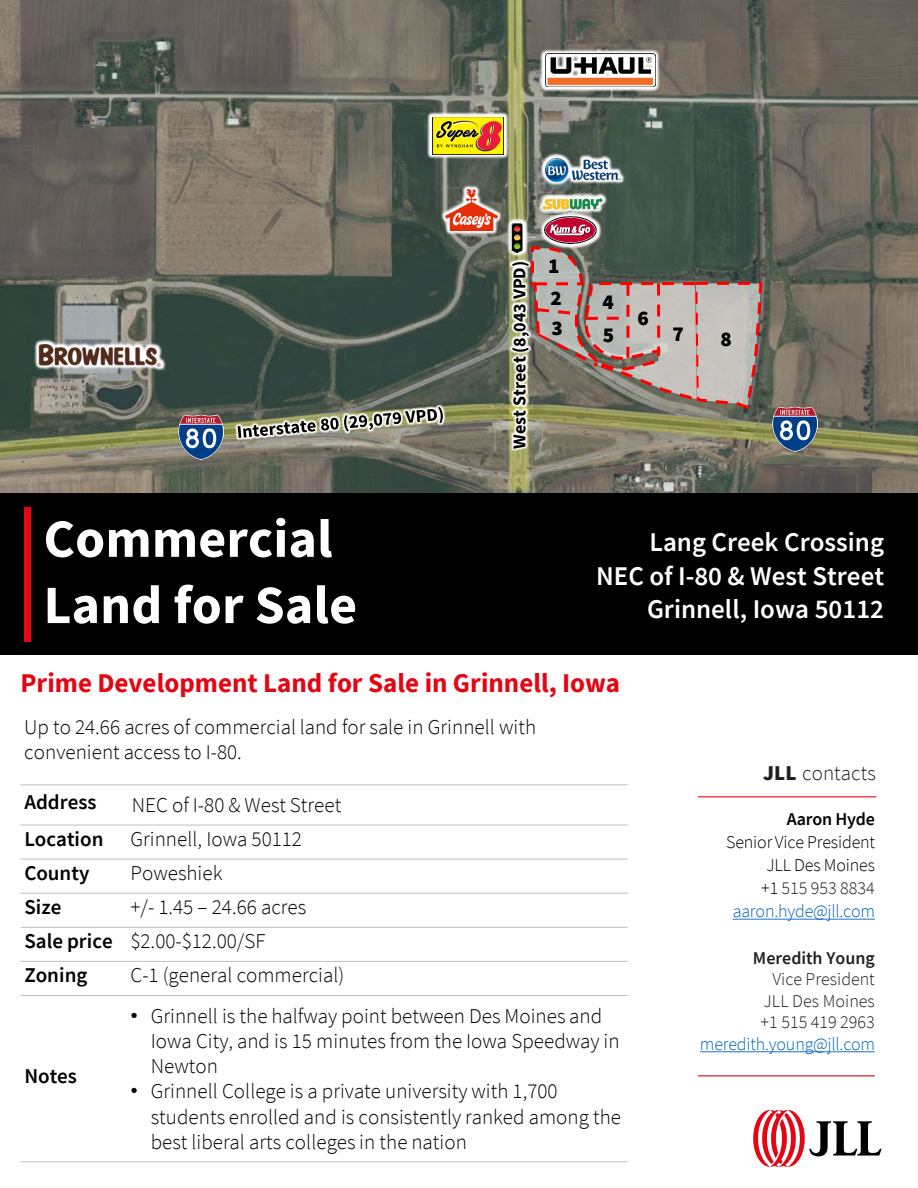
<style>
.page{position:relative;width:918px;height:1188px;background:#fff}
.page>*{position:absolute;margin:0;border:0;box-sizing:border-box;transform-origin:0 0}
.t1{font:700 54px "Source Sans Pro";letter-spacing:.005em;color:#fff}
.t2{font:600 27px "Source Sans Pro";color:#fff}
.t3{font:700 27px "Source Sans Pro";color:#e30613}
.t4{font:300 21px/25.2px "Source Sans Pro";color:#000}
.t5{font:600 21px "Source Sans Pro";color:#000}
.t6{font:300 21px "Source Sans Pro";letter-spacing:.005em;color:#231f20}
.t7{font:900 21px "Source Sans Pro";color:#000}
.t8{font:300 18px "Source Sans Pro";color:#221f1f}
.t9{font:300 18px "Source Sans Pro";letter-spacing:-.01em;color:#0462c1}
.t10{font:300 18px "Source Sans Pro";letter-spacing:-.01em;color:#000}
.t11{font:700 18px "Source Sans Pro";color:#000}
.t12{font:600 18px "Source Sans Pro";color:#221f1f}
.t13{font:600 18px "Source Sans Pro";letter-spacing:-.01em;color:#000}
.s1{font-family:"Arial";font-weight:400}
.s2{font-weight:900}
.s3{color:#000}
</style>
<div class="page">
<img style="left:0;top:0;width:918px;height:494px">
<hr style="left:21px;top:825px;width:607px;height:1px;background:#bfbfbf">
<hr style="left:21px;top:859px;width:607px;height:1px;background:#bfbfbf">
<hr style="left:21px;top:893px;width:607px;height:1px;background:#bfbfbf">
<hr style="left:21px;top:927px;width:607px;height:1px;background:#bfbfbf">
<hr style="left:21px;top:961px;width:607px;height:1px;background:#bfbfbf">
<hr style="left:21px;top:995px;width:607px;height:1px;background:#bfbfbf">
<hr style="left:21px;top:785px;width:607px;height:1px;background:#bfbfbf">
<hr style="left:21px;top:1162px;width:607px;height:1px;background:#bfbfbf">
<svg style="left:733px;top:919px;width:142px;height:1px"></svg>
<svg style="left:700px;top:1051px;width:175px;height:1px"></svg>
<hr style="left:698px;top:796px;width:178px;height:1px;background:#e30613">
<hr style="left:698px;top:1075px;width:177px;height:1px;background:#e30613">
<svg style="left:753px;top:1110px;width:129px;height:57px"></svg>
<div style="left:0;top:494px;width:918px;height:161px;background:#000"></div>
<div style="left:24px;top:507px;width:6px;height:135px;background:#e30613"></div>
<img style="left:32px;top:334px;width:135px;height:38px">
<img style="left:38px;top:341px;width:123px;height:25px">
<img style="left:426px;top:111px;width:81px;height:49px">
<img style="left:432px;top:117px;width:72px;height:37px">
<img style="left:439px;top:184px;width:65px;height:53px">
<img style="left:445px;top:190px;width:53px;height:40px">
<svg style="left:0;top:404px;width:918px;height:53px;background:#73755a"></svg>
<img style="left:178px;top:414px;width:42px;height:45px">
<img style="left:772px;top:406px;width:45px;height:45px">
<svg style="left:507px;top:0;width:257px;height:491px;background:#7c7a6e"></svg>
<img style="left:499px;top:246px;width:46px;height:218px">
<img style="left:501px;top:217px;width:31px;height:42px">
<img style="left:508px;top:223px;width:17px;height:29px">
<img style="left:220px;top:392px;width:241px;height:67px">
<svg style="left:238px;top:407px;width:205px;height:31px;background:#87897b"></svg>
<p class="t1" style="left:44px;top:502px;width:291px">Commercial</p>
<p class="t1" style="left:44px;top:569px;width:315px">Land for Sale</p>
<p class="t11" style="left:507px;top:449px;width:189px;rotate:-90deg">West Street (8,043 VPD)</p>
<p class="t7" style="left:548px;top:252px;width:13px">1</p>
<p class="t7" style="left:551px;top:283px;width:13px">2</p>
<p class="t7" style="left:551px;top:313px;width:13px">3</p>
<p class="t7" style="left:602px;top:288px;width:13px">4</p>
<p class="t7" style="left:637px;top:304px;width:13px">6</p>
<p class="t7" style="left:672px;top:319px;width:13px">7</p>
<p class="t7" style="left:603px;top:320px;width:13px">5</p>
<p class="t7" style="left:720px;top:324px;width:13px">8</p>
<p class="t2" style="left:650px;top:524px;width:236px">Lang Creek Crossing</p>
<p class="t2" style="left:596px;top:558px;width:289px">NEC of I-80 &amp; West Street</p>
<p class="t2" style="left:647px;top:592px;width:239px">Grinnell, Iowa 50112</p>
<p class="t3" style="left:21px;top:665px;width:601px">Prime Development Land for Sale in Grinnell, Iowa</p>
<p class="t4" style="left:24px;top:714px;width:513px">Up to 24.66 acres of commercial land for sale in Grinnell with convenient access to I-80.</p>
<p class="t5" style="left:24px;top:788px;width:74px">Address</p>
<p class="t4" style="left:132px;top:792px;width:211px">NEC of I-80 &amp; West Street</p>
<p class="t5" style="left:24px;top:825px;width:81px">Location</p>
<p class="t4" style="left:130px;top:827px;width:173px">Grinnell, Iowa 50112</p>
<p class="t5" style="left:24px;top:859px;width:67px">County</p>
<p class="t4" style="left:130px;top:861px;width:94px">Poweshiek</p>
<p class="t5" style="left:24px;top:894px;width:39px">Size</p>
<p class="t4" style="left:130px;top:895px;width:177px">+/- 1.45 – 24.66 acres</p>
<p class="t5" style="left:24px;top:928px;width:90px">Sale price</p>
<p class="t4" style="left:130px;top:929px;width:137px">$2.00-$12.00/SF</p>
<p class="t5" style="left:24px;top:962px;width:65px">Zoning</p>
<p class="t4" style="left:130px;top:963px;width:215px">C-1 (general commercial)</p>
<p class="t5" style="left:24px;top:1062px;width:54px">Notes</p>
<p class="t4" style="left:151px;top:1003px;width:470px;text-indent:-20px"><span class="s1">•</span> Grinnell is the halfway point between Des Moines and<br>Iowa City, and is 15 minutes from the Iowa Speedway in<br>Newton</p>
<p class="t4" style="left:151px;top:1079px;width:472px;text-indent:-20px"><span class="s1">•</span> Grinnell College is a private university with 1,700 students enrolled and is consistently ranked among the best liberal arts colleges in the nation</p>
<p class="t6" style="left:763px;top:760px;width:114px"><span class="s2">JLL</span> contacts</p>
<p class="t13" style="left:787px;top:807px;width:90px">Aaron Hyde</p>
<p class="t10" style="left:726px;top:831px;width:150px">Senior Vice President</p>
<p class="t10" style="left:767px;top:854px;width:110px">JLL Des Moines</p>
<p class="t8" style="left:761px;top:877px;width:115px"><span class="s3">+1</span> 515 953 8834</p>
<p class="t9" style="left:733px;top:900px;width:144px">aaron.hyde@jll.com</p>
<p class="t12" style="left:753px;top:946px;width:124px">Meredith Young</p>
<p class="t8" style="left:772px;top:968px;width:104px">Vice President</p>
<p class="t8" style="left:764px;top:990px;width:113px">JLL Des Moines</p>
<p class="t8" style="left:761px;top:1011px;width:116px">+1 515 419 2963</p>
<p class="t9" style="left:700px;top:1033px;width:177px">meredith.young@jll.com</p>
</div>
